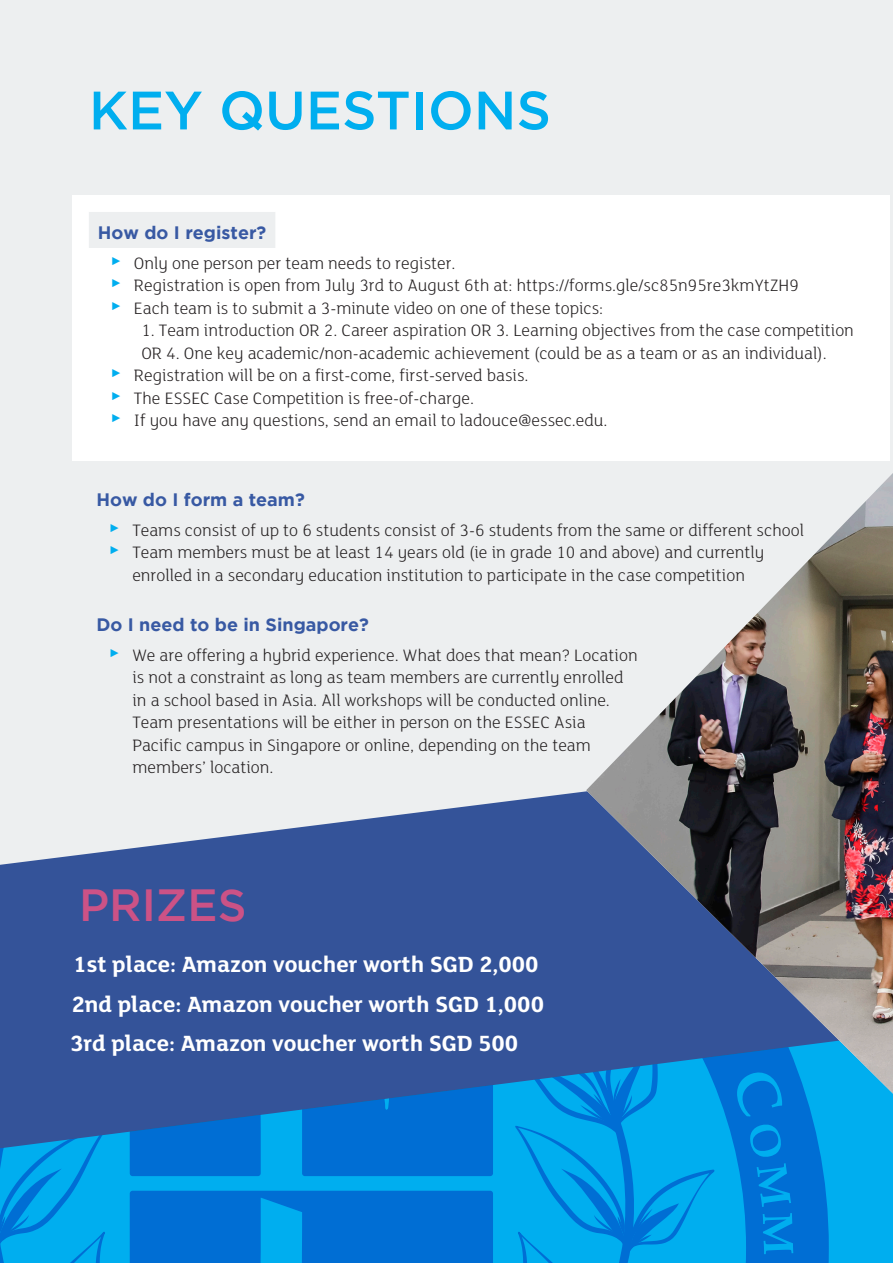
<style>
.page{position:relative;width:893px;height:1263px;background:#edeff0}
.page>*{position:absolute;margin:0;border:0;box-sizing:border-box;transform-origin:0 0}
.Heading_1{font:500 54px "Gotham";color:#00aeef}
.Heading_1-2{font:500 45px "Gotham";color:#cc5286}
.Prices_copy{font:24px "FS Lola Bold Regular";color:#fff}
.Bullets{font:18px/22.5px "FS Lola Light Regular";color:#231f20}
.List_Heading{font:700 18px "Gotham";color:#3859a3}
.s1{font-family:"Segoe UI";font-size:22.5px;color:#00aeef}
</style>
<div class="page">
<svg style="left:1px;top:791px;width:585px;height:243px;fill:#345399"></svg>
<img style="left:0;top:823px;width:1px;height:322px">
<div style="left:72px;top:196px;width:818px;height:76px;background:#fff"></div>
<div style="left:89px;top:212px;width:186px;height:36px;background:#edeff0"></div>
<div style="left:72px;top:271px;width:818px;height:55px;background:#fff"></div>
<div style="left:72px;top:316px;width:818px;height:78px;background:#fff"></div>
<div style="left:72px;top:383px;width:818px;height:56px;background:#fff"></div>
<div style="left:72px;top:406px;width:818px;height:55px;background:#fff"></div>
<div style="left:829px;top:1094px;width:64px;height:169px;background:#00aeef"></div>
<svg style="left:0;top:1034px;width:829px;height:229px;background:#0d7ece"></svg>
<svg style="left:753px;top:1130px;width:26px;height:21px"></svg>
<img style="left:586px;top:473px;width:307px;height:621px">
<p class="Heading_1" style="left:89px;top:80px;width:464px">KEY QUESTIONS</p>
<p class="List_Heading" style="left:98px;top:222px;width:170px">How do I register?</p>
<p class="Bullets" style="left:111px;top:252px;width:346px"><span class="s1">►</span> Only one person per team needs to register.</p>
<p class="Bullets" style="left:111px;top:275px;width:689px"><span class="s1">►</span> Registration is open from July 3rd to August 6th at: https://forms.gle/sc85n95re3kmYtZH9</p>
<p class="Bullets" style="left:111px;top:297px;width:493px"><span class="s1">►</span> Each team is to submit a 3-minute video on one of these topics:</p>
<p class="Bullets" style="left:141px;top:320px;width:714px">1. Team introduction OR 2. Career aspiration OR 3. Learning objectives from the case competition<br>OR 4. One key academic/non-academic achievement (could be as a team or as an individual).</p>
<p class="Bullets" style="left:111px;top:365px;width:419px"><span class="s1">►</span> Registration will be on a first-come, first-served basis.</p>
<p class="Bullets" style="left:111px;top:387px;width:364px"><span class="s1">►</span> The ESSEC Case Competition is free-of-charge.</p>
<p class="Bullets" style="left:111px;top:410px;width:498px"><span class="s1">►</span> If you have any questions, send an email to ladouce@essec.edu.</p>
<p class="List_Heading" style="left:96px;top:489px;width:210px">How do I form a team?</p>
<p class="Bullets" style="left:110px;top:519px;width:696px"><span class="s1">►</span> Teams consist of up to 6 students consist of 3-6 students from the same or different school</p>
<p class="Bullets" style="left:110px;top:542px;width:656px;text-align:center"><span class="s1">►</span> Team members must be at least 14 years old (ie in grade 10 and above) and currently enrolled in a secondary education institution to participate in the case competition</p>
<p class="List_Heading" style="left:96px;top:614px;width:274px">Do I need to be in Singapore?</p>
<p class="Bullets" style="left:132px;top:644px;width:507px;text-indent:-22px"><span class="s1">►</span> We are offering a hybrid experience. What does that mean? Location is not a constraint as long as team members are currently enrolled in a school based in Asia. All workshops will be conducted online.<br>Team presentations will be either in person on the ESSEC Asia Pacific campus in Singapore or online, depending on the team members’ location.</p>
<p class="Heading_1-2" style="left:79px;top:879px;width:169px">PRIZES</p>
<p class="Prices_copy" style="left:73px;top:952px;width:467px">1st place: Amazon voucher worth SGD 2,000</p>
<p class="Prices_copy" style="left:72px;top:991px;width:474px">2nd place: Amazon voucher worth SGD 1,000</p>
<p class="Prices_copy" style="left:70px;top:1030px;width:450px">3rd place: Amazon voucher worth SGD 500</p>
</div>
